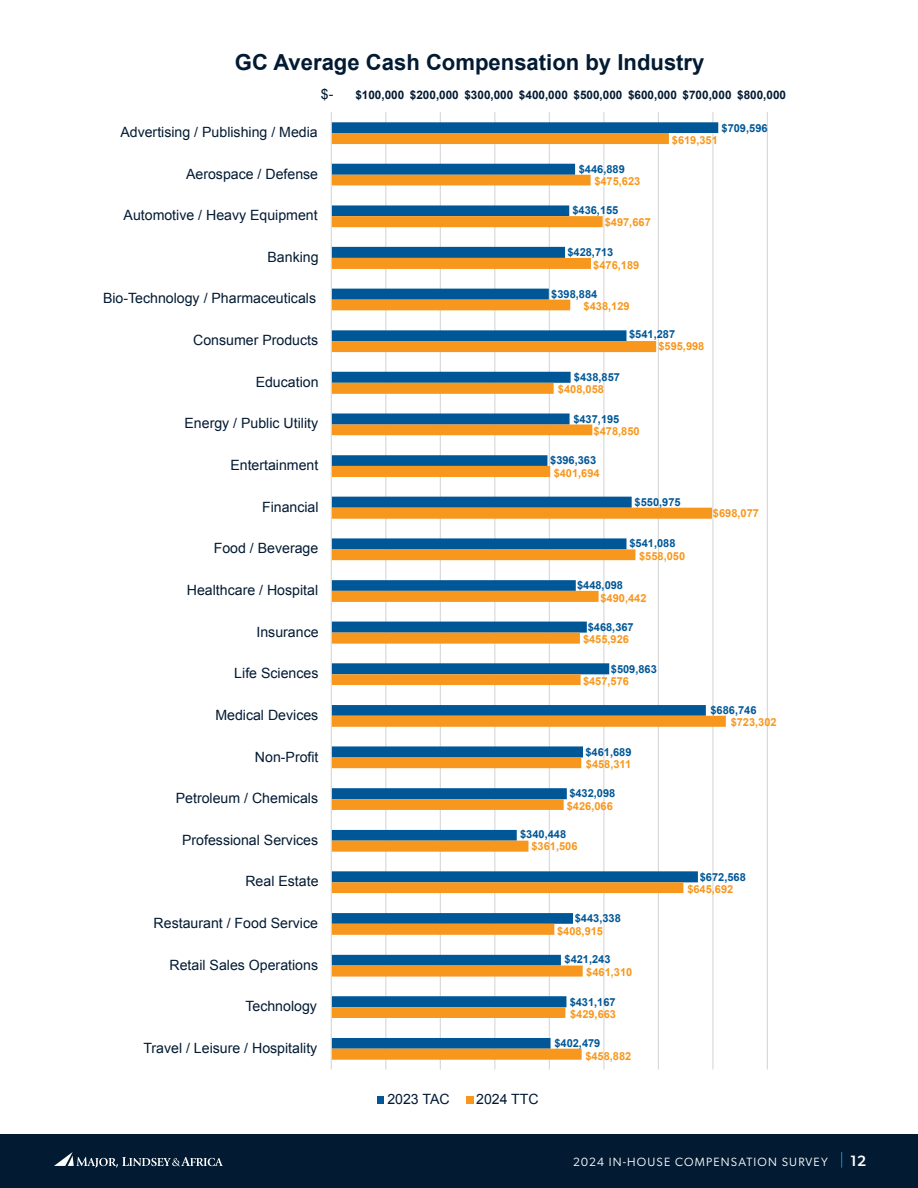
<style>
.page{position:relative;width:918px;height:1188px;background:#fff}
.page>*{position:absolute;margin:0;border:0;box-sizing:border-box;transform-origin:0 0}
.t1{font:700 22.05px "Arial";color:#021a32}
.t2{font:500 15px "Gibson";color:#fff}
.t3{font:14.1px "Arial";color:#021a32}
.t4{font:12px "Gibson";letter-spacing:.1em;color:#fff}
.t5{font:700 11.7px "Arial";color:#021a32}
.t6{font:700 11.1px "Arial";color:#005797}
.t7{font:700 11.1px "Arial";color:#f8971d}
</style>
<div class="page">
<div style="left:0;top:1134px;width:918px;height:54px;background:#021a32"></div>
<svg style="left:54px;top:1152px;width:169px;height:16px"></svg>
<svg style="left:841px;top:1152px;width:1px;height:16px"></svg>
<svg style="left:330px;top:112px;width:438px;height:992px"></svg>
<h1 class="t1" style="left:235px;top:48px;width:471px">GC Average Cash Compensation by Industry</h1>
<p class="t3" style="left:321px;top:85px;width:14px">$-</p>
<p class="t5" style="left:355px;top:87px;width:432px">$100,000 $200,000 $300,000 $400,000 $500,000 $600,000 $700,000 $800,000</p>
<p class="t3" style="left:120px;top:123px;width:199px">Advertising / Publishing / Media</p>
<p class="t3" style="left:186px;top:165px;width:134px">Aerospace / Defense</p>
<p class="t3" style="left:124px;top:206px;width:196px">Automotive / Heavy Equipment</p>
<p class="t3" style="left:268px;top:248px;width:53px">Banking</p>
<p class="t3" style="left:103px;top:289px;width:215px">Bio-Technology / Pharmaceuticals</p>
<p class="t3" style="left:193px;top:331px;width:126px">Consumer Products</p>
<p class="t3" style="left:256px;top:373px;width:64px">Education</p>
<p class="t3" style="left:185px;top:414px;width:135px">Energy / Public Utility</p>
<p class="t3" style="left:230px;top:456px;width:90px">Entertainment</p>
<p class="t3" style="left:262px;top:498px;width:58px">Financial</p>
<p class="t3" style="left:214px;top:539px;width:106px">Food / Beverage</p>
<p class="t3" style="left:187px;top:581px;width:133px">Healthcare / Hospital</p>
<p class="t3" style="left:257px;top:623px;width:64px">Insurance</p>
<p class="t3" style="left:234px;top:664px;width:86px">Life Sciences</p>
<p class="t3" style="left:215px;top:706px;width:104px">Medical Devices</p>
<p class="t3" style="left:255px;top:747px;width:65px">Non-Profit</p>
<p class="t3" style="left:176px;top:789px;width:144px">Petroleum / Chemicals</p>
<p class="t3" style="left:182px;top:831px;width:137px">Professional Services</p>
<p class="t3" style="left:245px;top:872px;width:75px">Real Estate</p>
<p class="t3" style="left:154px;top:914px;width:166px">Restaurant / Food Service</p>
<p class="t3" style="left:170px;top:955px;width:150px">Retail Sales Operations</p>
<p class="t3" style="left:245px;top:997px;width:73px">Technology</p>
<p class="t3" style="left:143px;top:1039px;width:175px">Travel / Leisure / Hospitality</p>
<p class="t6" style="left:579px;top:161px;width:48px">$446,889</p>
<p class="t6" style="left:572px;top:203px;width:48px">$436,155</p>
<p class="t6" style="left:567px;top:245px;width:48px">$428,713</p>
<p class="t6" style="left:551px;top:287px;width:48px">$398,884</p>
<p class="t7" style="left:594px;top:174px;width:48px">$475,623</p>
<p class="t7" style="left:605px;top:215px;width:48px">$497,667</p>
<p class="t7" style="left:593px;top:257px;width:48px">$476,189</p>
<p class="t7" style="left:584px;top:299px;width:48px">$438,129</p>
<p class="t6" style="left:722px;top:121px;width:48px">$709,596</p>
<p class="t7" style="left:672px;top:133px;width:48px">$619,351</p>
<p class="t6" style="left:629px;top:327px;width:48px">$541,287</p>
<p class="t7" style="left:658px;top:339px;width:48px">$595,998</p>
<p class="t6" style="left:574px;top:370px;width:48px">$438,857</p>
<p class="t6" style="left:573px;top:411px;width:48px">$437,195</p>
<p class="t6" style="left:550px;top:453px;width:48px">$396,363</p>
<p class="t7" style="left:558px;top:382px;width:48px">$408,058</p>
<p class="t7" style="left:594px;top:424px;width:48px">$478,850</p>
<p class="t7" style="left:554px;top:465px;width:48px">$401,694</p>
<p class="t6" style="left:635px;top:495px;width:48px">$550,975</p>
<p class="t6" style="left:629px;top:536px;width:48px">$541,088</p>
<p class="t7" style="left:639px;top:549px;width:48px">$558,050</p>
<p class="t7" style="left:600px;top:590px;width:48px">$490,442</p>
<p class="t7" style="left:583px;top:632px;width:48px">$455,926</p>
<p class="t7" style="left:583px;top:674px;width:48px">$457,576</p>
<p class="t6" style="left:577px;top:578px;width:48px">$448,098</p>
<p class="t6" style="left:588px;top:620px;width:48px">$468,367</p>
<p class="t6" style="left:611px;top:661px;width:48px">$509,863</p>
<p class="t6" style="left:585px;top:745px;width:48px">$461,689</p>
<p class="t6" style="left:569px;top:786px;width:48px">$432,098</p>
<p class="t7" style="left:586px;top:757px;width:47px">$458,311</p>
<p class="t7" style="left:567px;top:799px;width:48px">$426,066</p>
<p class="t7" style="left:531px;top:839px;width:48px">$361,506</p>
<p class="t6" style="left:520px;top:827px;width:48px">$340,448</p>
<p class="t7" style="left:713px;top:506px;width:48px">$698,077</p>
<p class="t6" style="left:710px;top:703px;width:48px">$686,746</p>
<p class="t7" style="left:731px;top:715px;width:48px">$723,302</p>
<p class="t3" style="left:387px;top:1090px;width:64px">2023 TAC</p>
<p class="t3" style="left:476px;top:1090px;width:64px">2024 TTC</p>
<p class="t6" style="left:575px;top:911px;width:48px">$443,338</p>
<p class="t6" style="left:565px;top:952px;width:48px">$421,243</p>
<p class="t6" style="left:570px;top:994px;width:48px">$431,167</p>
<p class="t6" style="left:554px;top:1036px;width:48px">$402,479</p>
<p class="t7" style="left:557px;top:924px;width:48px">$408,915</p>
<p class="t7" style="left:586px;top:965px;width:48px">$461,310</p>
<p class="t7" style="left:570px;top:1007px;width:48px">$429,663</p>
<p class="t7" style="left:585px;top:1048px;width:48px">$458,882</p>
<p class="t6" style="left:700px;top:870px;width:48px">$672,568</p>
<p class="t7" style="left:687px;top:882px;width:48px">$645,692</p>
<p class="t4" style="left:573px;top:1154px;width:256px">2024 IN-HOUSE COMPENSATION SURVEY</p>
<p class="t2" style="left:850px;top:1152px;width:17px">12</p>
</div>
